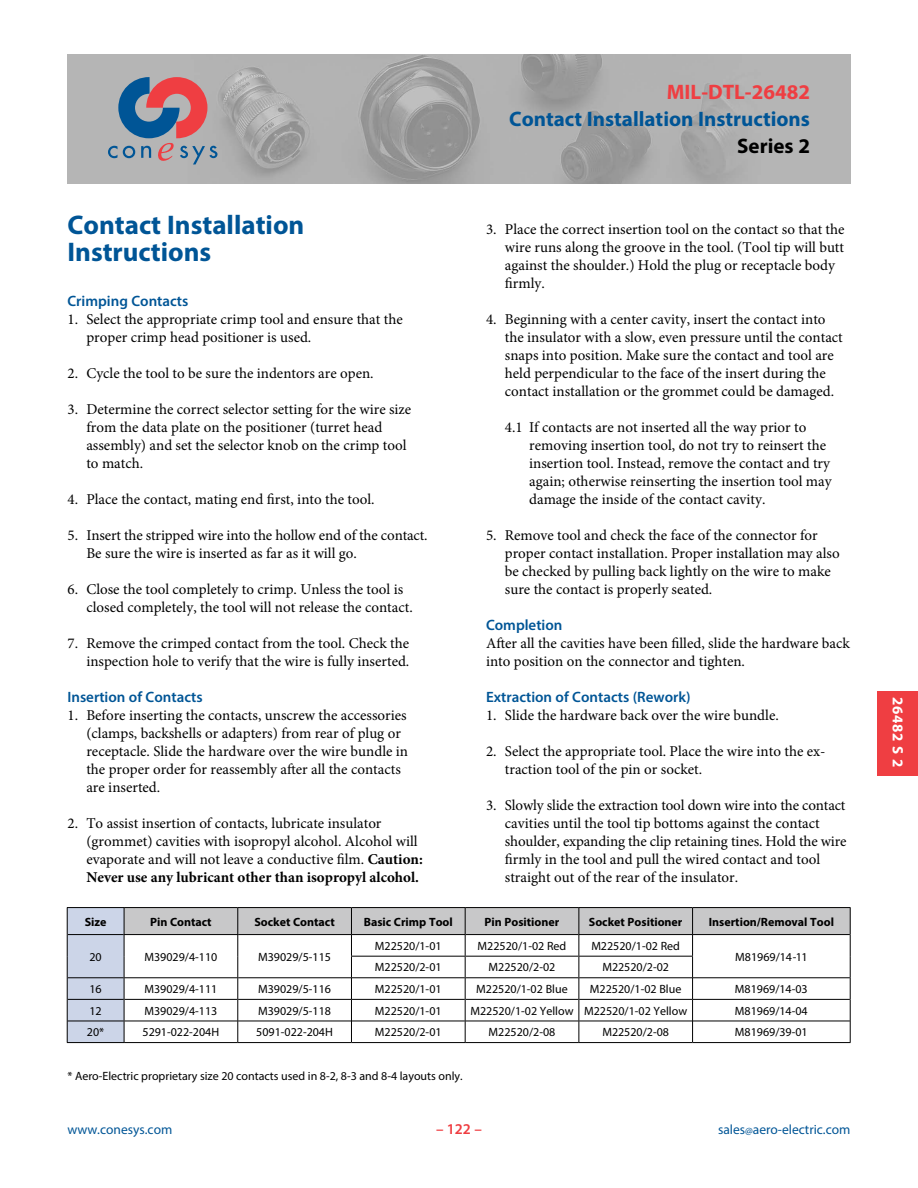
<style>
.page{position:relative;width:918px;height:1188px;background:#fff}
.page>*{position:absolute;margin:0;border:0;box-sizing:border-box;transform-origin:0 0}
.t1{font:700 27px/27px "Myriad Pro";color:#005596}
.t2{font:700 21px "Myriad Pro";color:#005596}
.t3{font:700 21px "Myriad Pro";color:#ef3e42}
.t4{font:700 21px "Myriad Pro";color:#000}
.t5{font:15px/18px "Minion Pro";color:#000}
.t6{font:600 15px "Myriad Pro";color:#005596}
.t7{font:700 15px "Myriad Pro";letter-spacing:.05em;color:#fff}
.t8{font:600 15px "Myriad Pro";color:#ef3e42}
.t9{font:13.5px "Myriad Pro";color:#005596}
.t10{font:12px "Myriad Pro";color:#000}
.t11{font:700 12px "Myriad Pro";color:#000}
.s1{font-weight:700}
.s2{font-size:10.5px}
</style>
<div class="page">
<div style="left:878px;top:691px;width:40px;height:84px;background:#ef3e42"></div>
<img style="left:68px;top:54px;width:782px;height:130px">
<svg style="left:108px;top:77px;width:109px;height:87px"></svg>
<hr style="left:67px;top:907px;width:57px;height:1px;background:#000">
<hr style="left:238px;top:907px;width:113px;height:1px;background:#000">
<hr style="left:465px;top:907px;width:114px;height:1px;background:#000">
<hr style="left:693px;top:907px;width:158px;height:1px;background:#000">
<hr style="left:124px;top:907px;width:114px;height:1px;background:#000">
<hr style="left:351px;top:907px;width:114px;height:1px;background:#000">
<hr style="left:579px;top:907px;width:114px;height:1px;background:#000">
<svg style="left:67px;top:908px;width:784px;height:135px"></svg>
<hr style="left:579px;top:956px;width:114px;height:1px;background:#000">
<h1 class="t1" style="left:68px;top:211px;width:238px">Contact Installation<br>Instructions</h1>
<p class="t6" style="left:68px;top:291px;width:122px">Crimping Contacts</p>
<p class="t5" style="left:86px;top:310px;width:318px;text-indent:-19px">1. Select the appropriate crimp tool and ensure that the proper crimp head positioner is used.</p>
<p class="t5" style="left:68px;top:364px;width:308px">2. Cycle the tool to be sure the indentors are open.</p>
<p class="t5" style="left:86px;top:400px;width:326px;text-indent:-19px">3. Determine the correct selector setting for the wire size from the data plate on the positioner (turret head assembly) and set the selector knob on the crimp tool to match.</p>
<p class="t5" style="left:68px;top:490px;width:309px">4. Place the contact, mating end first, into the tool.</p>
<p class="t5" style="left:86px;top:526px;width:343px;text-indent:-19px">5. Insert the stripped wire into the hollow end of the contact.<br>Be sure the wire is inserted as far as it will go.</p>
<p class="t5" style="left:86px;top:580px;width:328px;text-indent:-19px">6. Close the tool completely to crimp. Unless the tool is closed completely, the tool will not release the contact.</p>
<p class="t5" style="left:68px;top:634px;width:343px;text-align:right">7. Remove the crimped contact from the tool. Check the inspection hole to verify that the wire is fully inserted.</p>
<p class="t6" style="left:68px;top:687px;width:137px">Insertion of Contacts</p>
<p class="t5" style="left:86px;top:706px;width:323px;text-indent:-19px">1. Before inserting the contacts, unscrew the accessories (clamps, backshells or adapters) from rear of plug or receptacle. Slide the hardware over the wire bundle in the proper order for reassembly after all the contacts are inserted.</p>
<p class="t5" style="left:86px;top:814px;width:338px;text-indent:-19px">2. To assist insertion of contacts, lubricate insulator (grommet) cavities with isopropyl alcohol. Alcohol will evaporate and will not leave a conductive film. <span class="s1">Caution:<br>Never use any lubricant other than isopropyl alcohol.</span></p>
<h2 class="t3" style="left:667px;top:78px;width:145px">MIL-DTL-26482</h2>
<h2 class="t2" style="left:509px;top:105px;width:302px">Contact Installation Instructions</h2>
<h2 class="t4" style="left:737px;top:132px;width:74px">Series 2</h2>
<p class="t5" style="left:505px;top:220px;width:341px;text-indent:-19px">3. Place the correct insertion tool on the contact so that the wire runs along the groove in the tool. (Tool tip will butt against the shoulder.) Hold the plug or receptacle body firmly.</p>
<p class="t5" style="left:505px;top:310px;width:339px;text-indent:-19px">4. Beginning with a center cavity, insert the contact into the insulator with a slow, even pressure until the contact snaps into position. Make sure the contact and tool are held perpendicular to the face of the insert during the contact installation or the grommet could be damaged.</p>
<p class="t5" style="left:529px;top:418px;width:304px;text-indent:-24px">4.1 If contacts are not inserted all the way prior to removing insertion tool, do not try to reinsert the insertion tool. Instead, remove the contact and try again; otherwise reinserting the insertion tool may damage the inside of the contact cavity.</p>
<p class="t5" style="left:505px;top:526px;width:336px;text-indent:-19px">5. Remove tool and check the face of the connector for proper contact installation. Proper installation may also be checked by pulling back lightly on the wire to make sure the contact is properly seated.</p>
<p class="t6" style="left:486px;top:615px;width:78px">Completion</p>
<p class="t5" style="left:486px;top:634px;width:365px">After all the cavities have been filled, slide the hardware back into position on the connector and tighten.</p>
<p class="t6" style="left:486px;top:687px;width:206px">Extraction of Contacts (Rework)</p>
<p class="t5" style="left:486px;top:706px;width:294px">1. Slide the hardware back over the wire bundle.</p>
<p class="t5" style="left:505px;top:742px;width:322px;text-indent:-19px">2. Select the appropriate tool. Place the wire into the ex&shy;traction tool of the pin or socket.</p>
<p class="t5" style="left:505px;top:796px;width:343px;text-indent:-19px">3. Slowly slide the extraction tool down wire into the contact cavities until the tool tip bottoms against the contact shoulder, expanding the clip retaining tines. Hold the wire firmly in the tool and pull the wired contact and tool straight out of the rear of the insulator.</p>
<p class="t11" style="left:85px;top:914px;width:23px">Size</p>
<p class="t11" style="left:150px;top:914px;width:63px">Pin Contact</p>
<p class="t11" style="left:254px;top:914px;width:82px">Socket Contact</p>
<p class="t11" style="left:364px;top:914px;width:91px">Basic Crimp Tool</p>
<p class="t11" style="left:485px;top:914px;width:76px">Pin Positioner</p>
<p class="t11" style="left:589px;top:914px;width:95px">Socket Positioner</p>
<p class="t11" style="left:709px;top:914px;width:127px">Insertion/Removal Tool</p>
<p class="t10" style="left:89px;top:949px;width:14px">20</p>
<p class="t10" style="left:144px;top:949px;width:74px">M39029/4-110</p>
<p class="t10" style="left:258px;top:949px;width:74px">M39029/5-115</p>
<p class="t10" style="left:375px;top:938px;width:68px">M22520/1-01</p>
<p class="t10" style="left:478px;top:938px;width:90px">M22520/1-02 Red</p>
<p class="t10" style="left:591px;top:938px;width:90px">M22520/1-02 Red</p>
<p class="t10" style="left:735px;top:949px;width:74px">M81969/14-11</p>
<p class="t10" style="left:375px;top:960px;width:68px">M22520/2-01</p>
<p class="t10" style="left:489px;top:960px;width:68px">M22520/2-02</p>
<p class="t10" style="left:602px;top:960px;width:68px">M22520/2-02</p>
<p class="t10" style="left:89px;top:982px;width:14px">16</p>
<p class="t10" style="left:144px;top:982px;width:74px">M39029/4-111</p>
<p class="t10" style="left:258px;top:982px;width:74px">M39029/5-116</p>
<p class="t10" style="left:375px;top:982px;width:68px">M22520/1-01</p>
<p class="t10" style="left:476px;top:982px;width:93px">M22520/1-02 Blue</p>
<p class="t10" style="left:590px;top:982px;width:93px">M22520/1-02 Blue</p>
<p class="t10" style="left:735px;top:982px;width:74px">M81969/14-03</p>
<p class="t10" style="left:89px;top:1003px;width:14px">12</p>
<p class="t10" style="left:144px;top:1003px;width:74px">M39029/4-113</p>
<p class="t10" style="left:258px;top:1003px;width:74px">M39029/5-118</p>
<p class="t10" style="left:375px;top:1003px;width:68px">M22520/1-01</p>
<p class="t10" style="left:470px;top:1003px;width:218px">M22520/1-02 Yellow M22520/1-02 Yellow</p>
<p class="t10" style="left:735px;top:1003px;width:74px">M81969/14-04</p>
<p class="t10" style="left:87px;top:1025px;width:19px">20*</p>
<p class="t10" style="left:143px;top:1025px;width:78px">5291-022-204H</p>
<p class="t10" style="left:256px;top:1025px;width:78px">5091-022-204H</p>
<p class="t10" style="left:375px;top:1025px;width:68px">M22520/2-01</p>
<p class="t10" style="left:489px;top:1025px;width:68px">M22520/2-08</p>
<p class="t10" style="left:602px;top:1025px;width:68px">M22520/2-08</p>
<p class="t10" style="left:735px;top:1025px;width:74px">M81969/39-01</p>
<p class="t10" style="left:67px;top:1069px;width:397px">* Aero-Electric proprietary size 20 contacts used in 8-2, 8-3 and 8-4 layouts only.</p>
<p class="t9" style="left:68px;top:1121px;width:106px">www.conesys.com</p>
<p class="t8" style="left:447px;top:1119px;width:26px">122</p>
<p class="t9" style="left:718px;top:1121px;width:134px">sales<span class="s2">@</span>aero-electric.com</p>
<p class="t8" style="left:436px;top:1119px;width:47px">– –</p>
<p class="t7" style="left:908px;top:697px;width:72px;rotate:90deg">26482 S 2</p>
</div>
